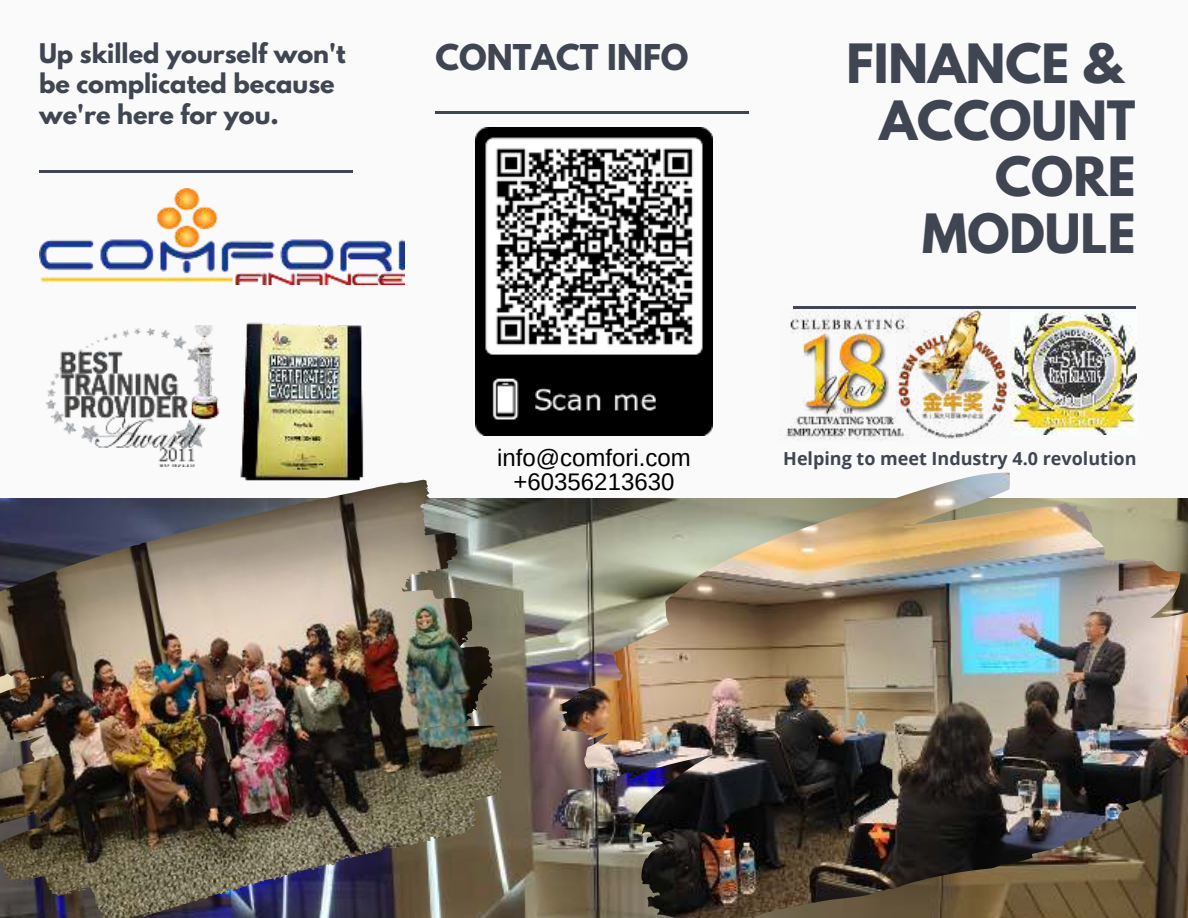
<style>
.page{position:relative;width:1188px;height:918px;background:#fafafa}
.page>*{position:absolute;margin:0;border:0;box-sizing:border-box;transform-origin:0 0}
.t1{font:700 48px/56.4px "League Spartan";color:#3f4652;text-align:right}
.t2{font:700 31.5px "League Spartan";color:#3f4652}
.t3{font:700 24px/30.3px "League Spartan";color:#3f4652}
.t4{font:24px "Arimo";color:#000}
.t5{font:700 18px "Open Sans";color:#3f4652}
</style>
<div class="page">
<hr style="left:435px;top:111px;width:314px;height:2px;background:#3f4652">
<hr style="left:793px;top:306px;width:343px;height:2px;background:#3f4652">
<hr style="left:39px;top:170px;width:314px;height:2px;background:#3f4652">
<img style="left:475px;top:127px;width:238px;height:309px">
<img style="left:39px;top:188px;width:366px;height:97px">
<img style="left:45px;top:325px;width:175px;height:142px">
<img style="left:896px;top:308px;width:114px;height:131px">
<img style="left:1010px;top:312px;width:126px;height:123px">
<img style="left:779px;top:310px;width:132px;height:131px">
<img style="left:0;top:498px;width:557px;height:420px">
<img style="left:231px;top:322px;width:140px;height:189px">
<img style="left:557px;top:472px;width:631px;height:446px">
<img style="left:401px;top:499px;width:90px;height:161px">
<p class="t3" style="left:39px;top:38px;width:308px">Up skilled yourself won't be complicated because we're here for you.</p>
<h2 class="t2" style="left:435px;top:33px;width:255px">CONTACT INFO</h2>
<h1 class="t1" style="left:847px;top:35px;width:291px">FINANCE &amp;<br>ACCOUNT<br>CORE<br>MODULE</h1>
<p class="t4" style="left:497px;top:443px;width:195px">info@comfori.com</p>
<p class="t5" style="left:783px;top:446px;width:355px">Helping to meet Industry 4.0 revolution</p>
<p class="t4" style="left:514px;top:466px;width:162px">+60356213630</p>
</div>
